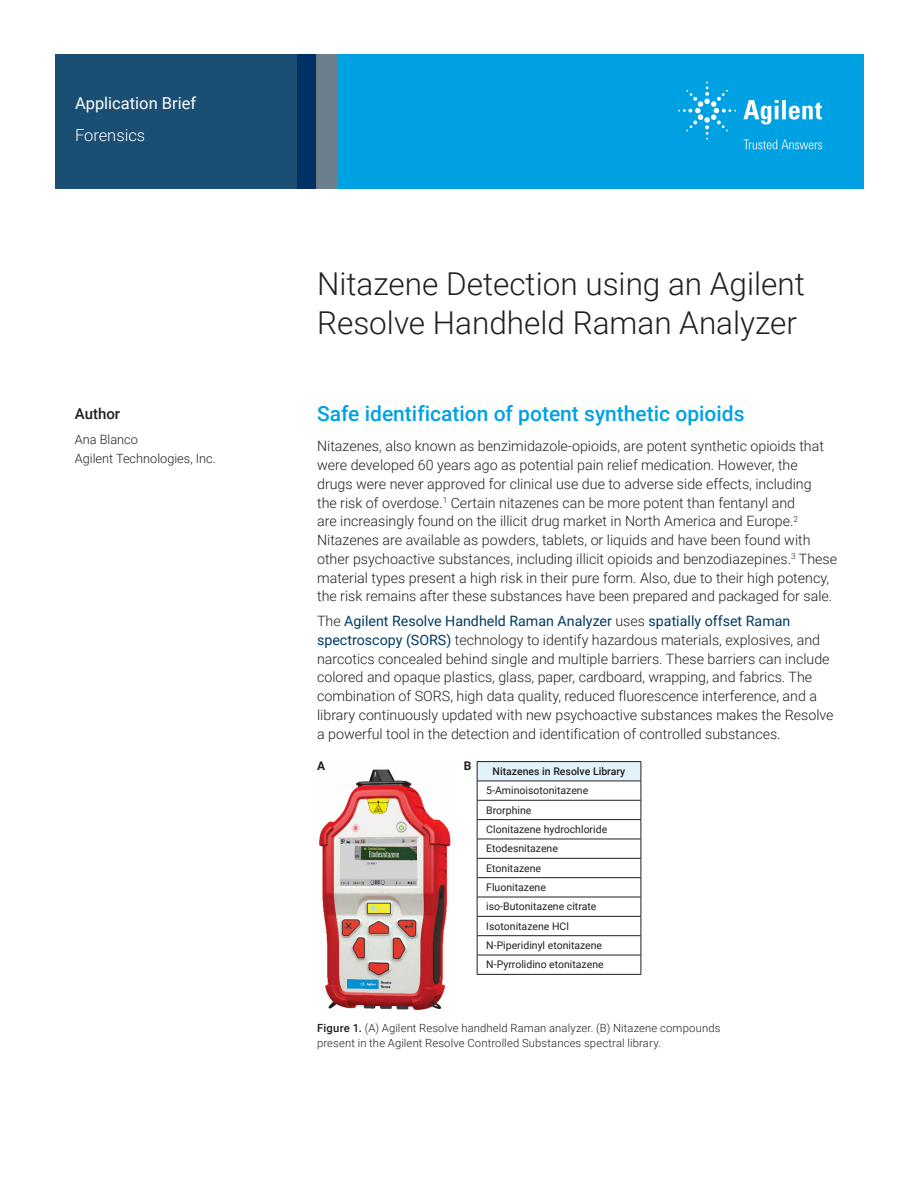
<style>
.page{position:relative;width:918px;height:1188px;background:#fff}
.page>*{position:absolute;margin:0;border:0;box-sizing:border-box;transform-origin:0 0}
.t1{font:300 31.5px/39px "Roboto";color:#231f20}
.Header_1{font:500 21px "Roboto";color:#00a1e3}
.Doctype{font:16.5px "Roboto";color:#fff}
.Area_Identifier{font:300 16.5px "Roboto";color:#fff}
.DATA_author_title{font:500 15px "Roboto";color:#231f20}
.Text{font:300 14.25px/18.8px "Roboto";color:#231f20}
.DATA_author_name___info{font:300 12.75px/18.8px "Roboto";color:#231f20}
.Text-2{font:700 12px "Roboto";color:#231f20}
.t2{font:300 11.25px/15px "Roboto";letter-spacing:.01em;color:#231f20}
.Table_text{font:10.5px "Roboto";color:#231f20}
.Table_header{font:500 10.5px "Roboto";color:#231f20}
.s1{font-weight:400;color:#003a63}
.s2{font-weight:500}
</style>
<div class="page">
<div style="left:297px;top:54px;width:567px;height:135px;background:#00a1e3"></div>
<svg style="left:55px;top:54px;width:261px;height:135px;background:#184b71"></svg>
<div style="left:316px;top:54px;width:22px;height:135px;background:#6b808c"></div>
<div style="left:477px;top:762px;width:164px;height:19px;background:#e1f2fb"></div>
<hr style="left:477px;top:800px;width:164px;height:1px;background:#231f20">
<hr style="left:477px;top:819px;width:164px;height:1px;background:#231f20">
<hr style="left:477px;top:839px;width:164px;height:1px;background:#231f20">
<hr style="left:477px;top:858px;width:164px;height:1px;background:#231f20">
<hr style="left:477px;top:877px;width:164px;height:1px;background:#231f20">
<hr style="left:477px;top:897px;width:164px;height:1px;background:#231f20">
<hr style="left:477px;top:916px;width:164px;height:1px;background:#231f20">
<hr style="left:477px;top:935px;width:164px;height:1px;background:#231f20">
<hr style="left:477px;top:955px;width:164px;height:1px;background:#231f20">
<hr style="left:477px;top:974px;width:164px;height:1px;background:#231f20">
<hr style="left:477px;top:761px;width:164px;height:1px;background:#231f20">
<svg style="left:477px;top:762px;width:1px;height:212px"></svg>
<svg style="left:641px;top:762px;width:1px;height:212px"></svg>
<hr style="left:477px;top:781px;width:164px;height:1px;background:#231f20">
<img style="left:319px;top:769px;width:132px;height:241px">
<svg style="left:743px;top:100px;width:79px;height:25px"></svg>
<svg style="left:678px;top:82px;width:58px;height:58px"></svg>
<svg style="left:744px;top:140px;width:78px;height:9px"></svg>
<p class="Doctype" style="left:75px;top:91px;width:123px">Application Brief</p>
<p class="Area_Identifier" style="left:75px;top:124px;width:72px">Forensics</p>
<p class="DATA_author_title" style="left:75px;top:403px;width:47px">Author</p>
<p class="DATA_author_name___info" style="left:75px;top:430px;width:143px">Ana Blanco<br>Agilent Technologies, Inc.</p>
<p class="t1" style="left:317px;top:263px;width:489px">Nitazene Detection using an Agilent<br>Resolve Handheld Raman Analyzer</p>
<p class="Header_1" style="left:317px;top:399px;width:429px">Safe identification of potent synthetic opioids</p>
<p class="Text" style="left:317px;top:436px;width:522px">Nitazenes, also known as benzimidazole-opioids, are potent synthetic opioids that were developed 60 years ago as potential pain relief medication. However, the<br>drugs were never approved for clinical use due to adverse side effects, including<br>the risk of overdose.<sup>1</sup> Certain nitazenes can be more potent than fentanyl and<br>are increasingly found on the illicit drug market in North America and Europe.<sup>2<br></sup>Nitazenes are available as powders, tablets, or liquids and have been found with other psychoactive substances, including illicit opioids and benzodiazepines.<sup>3</sup> These material types present a high risk in their pure form. Also, due to their high potency, the risk remains after these substances have been prepared and packaged for sale.</p>
<p class="Text" style="left:317px;top:611px;width:518px">The <span class="s1">Agilent Resolve Handheld Raman Analyzer</span> uses <span class="s1">spatially offset Raman spectroscopy (SORS)</span> technology to identify hazardous materials, explosives, and narcotics concealed behind single and multiple barriers. These barriers can include colored and opaque plastics, glass, paper, cardboard, wrapping, and fabrics. The combination of SORS, high data quality, reduced fluorescence interference, and a library continuously updated with new psychoactive substances makes the Resolve a powerful tool in the detection and identification of controlled substances.</p>
<p class="Text-2" style="left:317px;top:758px;width:10px">A</p>
<p class="Text-2" style="left:464px;top:758px;width:9px">B</p>
<p class="Table_header" style="left:493px;top:764px;width:134px">Nitazenes in Resolve Library</p>
<p class="Table_text" style="left:486px;top:783px;width:103px">5-Aminoisotonitazene</p>
<p class="Table_text" style="left:486px;top:803px;width:47px">Brorphine</p>
<p class="Table_text" style="left:486px;top:822px;width:122px">Clonitazene hydrochloride</p>
<p class="Table_text" style="left:486px;top:841px;width:73px">Etodesnitazene</p>
<p class="Table_text" style="left:486px;top:861px;width:56px">Etonitazene</p>
<p class="Table_text" style="left:486px;top:880px;width:61px">Fluonitazene</p>
<p class="Table_text" style="left:486px;top:899px;width:112px">iso-Butonitazene citrate</p>
<p class="Table_text" style="left:486px;top:919px;width:84px">Isotonitazene HCl</p>
<p class="Table_text" style="left:486px;top:938px;width:117px">N-Piperidinyl etonitazene</p>
<p class="Table_text" style="left:486px;top:957px;width:119px">N-Pyrrolidino etonitazene</p>
<p class="t2" style="left:317px;top:1020px;width:405px"><span class="s2">Figure 1.</span> (A) Agilent Resolve handheld Raman analyzer. (B) Nitazene compounds present in the Agilent Resolve Controlled Substances spectral library.</p>
</div>
